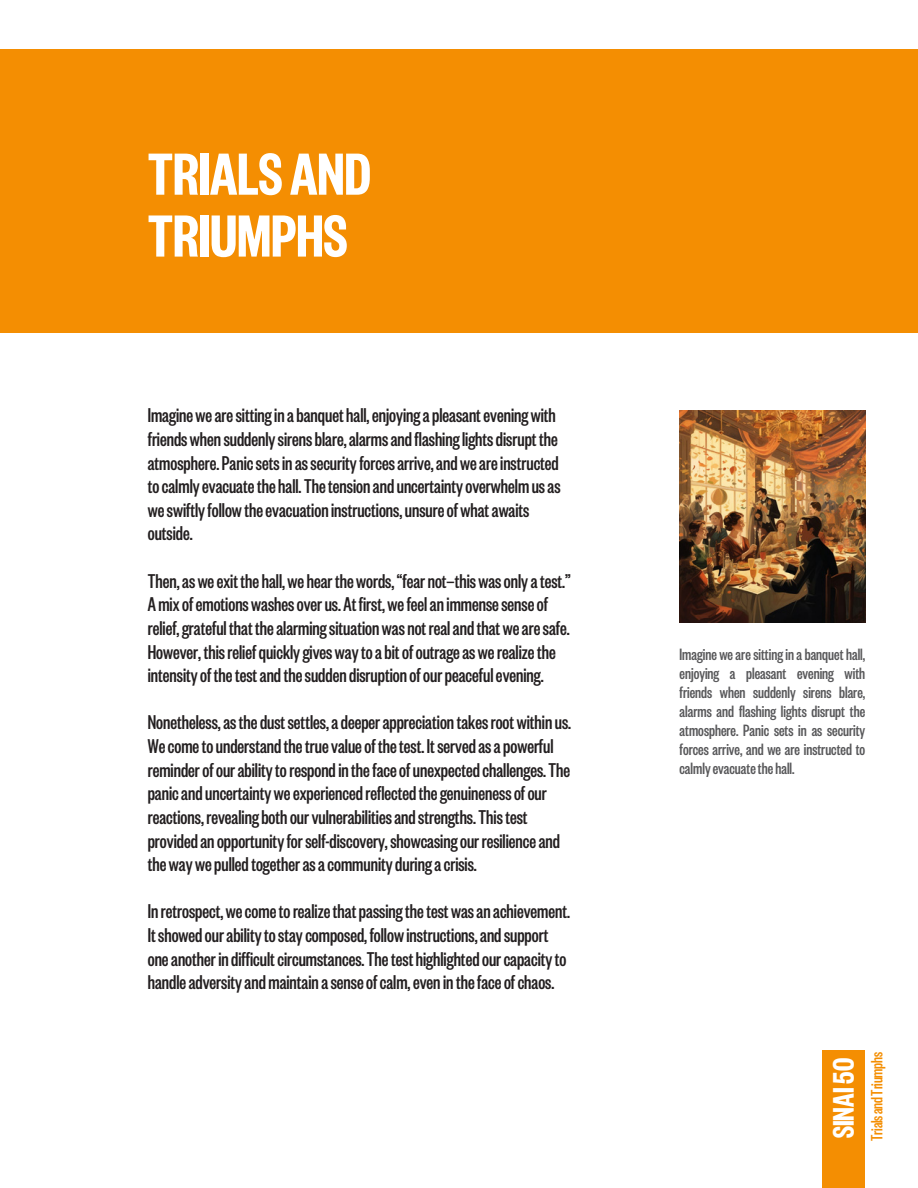
<style>
.page{position:relative;width:918px;height:1188px;background:#fff}
.page>*{position:absolute;margin:0;border:0;box-sizing:border-box;transform-origin:0 0}
.t1{font:600 65.25px/61.8px "Founders Grotesk X Cond";color:#fff}
.t2{font:600 32.85px "Founders Grotesk X Cond";color:#fff}
.t3{font:500 22.05px/23.7px "Founders Grotesk X Cond";color:#231f20}
.t4{font:500 18px/19.2px "Founders Grotesk X Cond";color:#58585a;text-align:justify}
.t5{font:500 18px "Founders Grotesk X Cond";letter-spacing:-.015em;color:#f48e02}
</style>
<div class="page">
<div style="left:0;top:50px;width:918px;height:283px;background:#f48e02"></div>
<div style="left:822px;top:1050px;width:43px;height:138px;background:#f48e02"></div>
<img style="left:680px;top:411px;width:185px;height:211px">
<h3 class="t1" style="left:148px;top:155px;width:225px">TRIALS AND<br>TRIUMPHS</h3>
<h3 class="t3" style="left:148px;top:408px;width:414px">Imagine wearesittinginabanquethall,enjoyingapleasantevening with friends whensuddenlysirensblare,alarmsandflashinglightsdisrupt the atmosphere.Panicsetsinassecurityforcesarrive,and weareinstructed tocalmlyevacuatethehall.Thetensionanduncertaintyoverwhelmusas weswiftlyfollow theevacuationinstructions,unsureof whatawaits outside.</h3>
<h3 class="t3" style="left:148px;top:573px;width:425px">Then,as weexit thehall, wehear the words,“fearnot—this wasonlyatest.” Amixofemotions washesoverus.At first, wefeelanimmensesenseof relief,grateful that thealarmingsituation wasnot realandthat wearesafe.<br>However, thisreliefquicklygives waytoabitofoutrageas werealizethe intensityof thetestandthesuddendisruptionofourpeacefulevening.</h3>
<p class="t3" style="left:148px;top:715px;width:425px">Nonetheless,asthedustsettles,adeeperappreciationtakesroot withinus.<br>Wecometounderstandthetruevalueof thetest. Itservedasapowerful reminderofourabilitytorespondinthefaceofunexpectedchallenges.The panicanduncertainty weexperiencedreflectedthegenuinenessofour reactions, revealingbothourvulnerabilitiesandstrengths.Thistest providedanopportunityforself-discovery,showcasingour resilienceand the way wepulledtogetherasacommunityduringacrisis.</p>
<p class="t3" style="left:148px;top:904px;width:424px">Inretrospect, wecometorealizethatpassingthetest wasanachievement.<br>Itshowedourabilitytostaycomposed, follow instructions,andsupport oneanother indifficultcircumstances.Thetesthighlightedourcapacityto handleadversityandmaintainasenseofcalm,eveninthefaceofchaos.</p>
<h2 class="t4" style="left:680px;top:648px;width:187px">Imagine wearesittinginabanquethall, enjoying a pleasant evening with friends when suddenly sirens blare, alarms and flashing lights disrupt the atmosphere. Panic sets in as security forces arrive, and we are instructed to calmlyevacuatethehall.</h2>
<h3 class="t2" style="left:833px;top:1138px;width:82px;rotate:-90deg">SINAI50</h3>
<h1 class="t5" style="left:871px;top:1141px;width:90px;rotate:-90deg">TrialsandTriumphs</h1>
</div>
